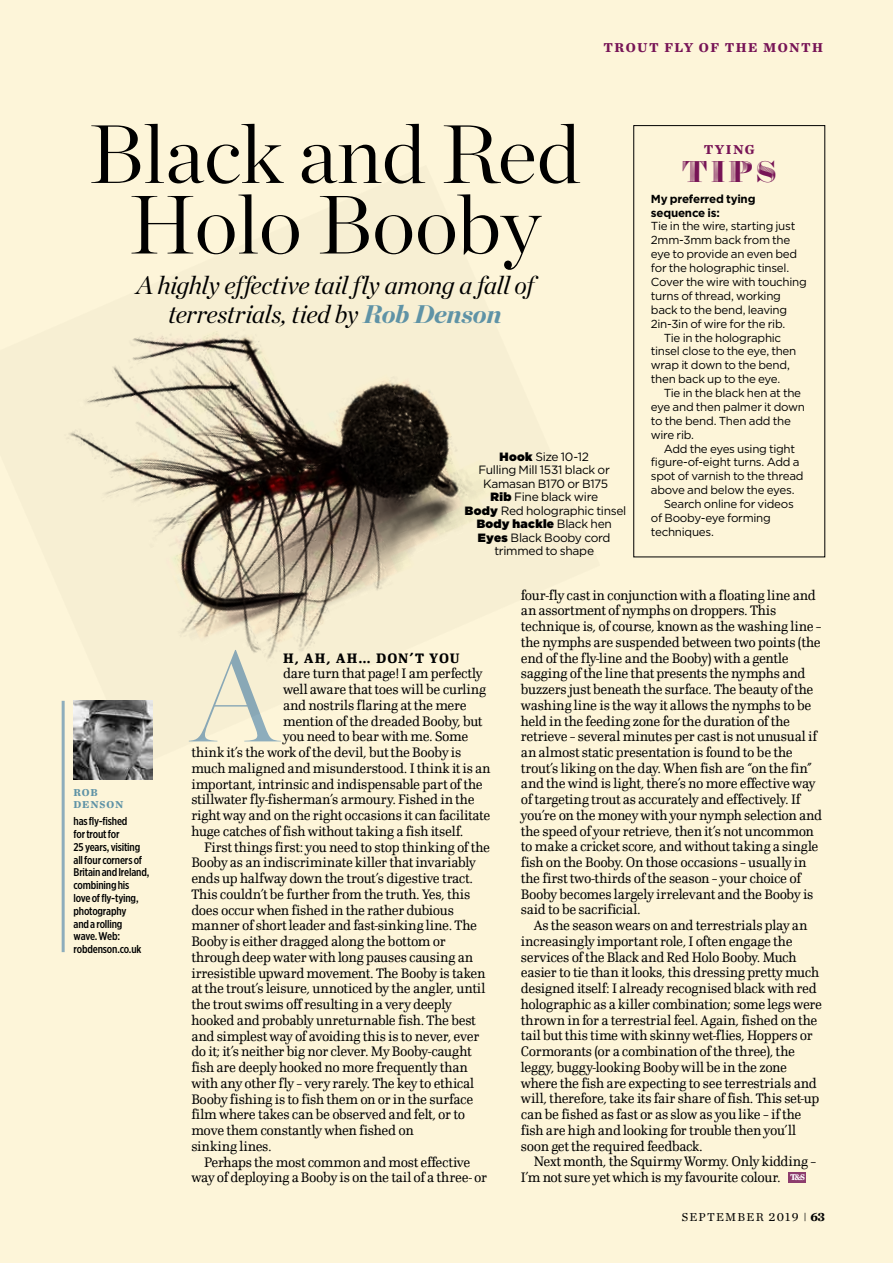
<style>
.page{position:relative;width:893px;height:1263px;background:#fdf5d9}
.page>*{position:absolute;margin:0;border:0;box-sizing:border-box;transform-origin:0 0}
.t1{font:200 127.2px "Chronicle Display";color:#8dadbc}
.t2{font:300 82.5px/70.5px "Chronicle Display";color:#000;text-align:center}
.t3{font:34.5px "Obsidian";color:#771456}
.t4{font:italic 25.5px/28.5px "Chronicle Display";letter-spacing:-.015em;color:#000;text-align:center}
.t5{font:14.25px/15.8px "Scherzo";letter-spacing:-.02em;color:#000}
.t6{font:14.25px "Scherzo";color:#000}
.t7{font:700 14.25px "Scherzo";letter-spacing:.065em;color:#000}
.t8{font:700 13.5px "Chronicle Text G1";letter-spacing:.105em;color:#771456}
.t9{font:12px/13.5px "Gotham";letter-spacing:-.025em;color:#000;text-align:center}
.t10{font:12px "Chronicle Text G1";letter-spacing:.105em;color:#000}
.t11{font:11.7px "Gotham";letter-spacing:-.025em;color:#000}
.t12{font:700 11.7px/14px "Gotham";letter-spacing:-.02em;color:#000}
.t13{font:500 11.25px/12.8px "Gotham X Narrow";letter-spacing:-.015em;color:#000}
.t14{font:700 10.5px/12px "Chronicle Text G1";color:#5f93a6}
.s1{font-weight:900;color:#5f93a6}
.s2{font-weight:900}
.s3{font-family:"Chronicle Text G1";font-weight:700;font-size:8.85px;color:#fff}
.s4{font-family:"Chronicle Text G1";font-weight:700;font-size:9px;color:#fff}
.s5{font-family:"Chronicle Text G1";font-weight:700;font-size:8.55px;color:#fff}
.s6{font-size:12.75px}
.s7{font-family:"Gotham";font-size:9px}
.s8{font-weight:700;font-size:12.75px}
</style>
<div class="page">
<div style="left:789px;top:1172px;width:17px;height:10px;background:#8d3d6e"></div>
<img style="left:74px;top:767px;width:78px;height:12px">
<hr style="left:62px;top:701px;width:3px;height:251px;background:#8dadbc">
<img style="left:61px;top:329px;width:433px;height:438px">
<p class="t8" style="left:604px;top:37px;width:221px">TROUT FLY OF THE MONTH</p>
<h2 class="t2" style="left:89px;top:113px;width:493px">Black and Red<br>Holo Booby</h2>
<h3 class="t4" style="left:136px;top:269px;width:400px">A highly effective tail fly among a fall of terrestrials, tied by <span class="s1">Rob Denson</span></h3>
<p class="t9" style="left:465px;top:450px;width:163px"><span class="s2">Hook</span> Size 10-12<br>Fulling Mill 1531 black or<br>Kamasan B170 or B175<br><span class="s2">Rib</span> Fine black wire<br><span class="s2">Body</span> Red holographic tinsel<br><span class="s2">Body hackle</span> Black hen<br><span class="s2">Eyes</span> Black Booby cord trimmed to shape</p>
<p class="t8" style="left:704px;top:138px;width:52px">TYING</p>
<h3 class="t3" style="left:682px;top:149px;width:96px">tips</h3>
<p class="t12" style="left:651px;top:191px;width:106px">My preferred tying sequence is:</p>
<p class="t11" style="left:651px;top:220px;width:146px">Tie in the wire, starting just</p>
<p class="t11" style="left:651px;top:234px;width:141px">2mm-3mm back from the</p>
<p class="t11" style="left:651px;top:248px;width:148px">eye to provide an even bed</p>
<p class="t11" style="left:651px;top:261px;width:140px">for the holographic tinsel.</p>
<p class="t11" style="left:651px;top:275px;width:157px">Cover the wire with touching</p>
<p class="t11" style="left:651px;top:289px;width:132px">turns of thread, working</p>
<p class="t11" style="left:651px;top:303px;width:138px">back to the bend, leaving</p>
<p class="t11" style="left:651px;top:317px;width:136px">2in-3in of wire for the rib.</p>
<p class="t11" style="left:664px;top:331px;width:119px">Tie in the holographic</p>
<p class="t11" style="left:651px;top:345px;width:147px">tinsel close to the eye, then</p>
<p class="t11" style="left:651px;top:359px;width:141px">wrap it down to the bend,</p>
<p class="t11" style="left:651px;top:373px;width:131px">then back up to the eye.</p>
<p class="t11" style="left:664px;top:386px;width:139px">Tie in the black hen at the</p>
<p class="t11" style="left:651px;top:400px;width:156px">eye and then palmer it down</p>
<p class="t11" style="left:651px;top:414px;width:141px">to the bend. Then add the</p>
<p class="t11" style="left:651px;top:428px;width:45px">wire rib.</p>
<p class="t11" style="left:664px;top:442px;width:133px">Add the eyes using tight</p>
<p class="t11" style="left:651px;top:456px;width:150px">figure-of-eight turns. Add a</p>
<p class="t11" style="left:651px;top:470px;width:154px">spot of varnish to the thread</p>
<p class="t11" style="left:651px;top:484px;width:145px">above and below the eyes.</p>
<p class="t11" style="left:664px;top:497px;width:132px">Search online for videos</p>
<p class="t11" style="left:651px;top:511px;width:121px">of Booby-eye forming</p>
<p class="t11" style="left:651px;top:525px;width:65px">techniques.</p>
<p class="t14" style="left:74px;top:786px;width:43px">RO B<br>DENSON</p>
<p class="t13" style="left:74px;top:815px;width:77px">has fly-fished<br>for trout for<br>25 years, visiting all four corners of<br>Britain and Ireland, combining his<br>love of fly-tying, photography<br>and a rolling<br>wave. Web: robdenson.co.uk</p>
<h1 class="t1" style="left:191px;top:600px;width:89px">A</h1>
<p class="t7" style="left:283px;top:650px;width:178px">H, AH, AH… DON’T YOU</p>
<p class="t5" style="left:283px;top:666px;width:201px">dare turn that page! I am perfectly</p>
<p class="t5" style="left:283px;top:681px;width:205px">well aware that toes will be curling</p>
<p class="t5" style="left:283px;top:697px;width:185px">and nostrils flaring at the mere</p>
<p class="t5" style="left:283px;top:713px;width:201px">mention of the dreaded Booby, but</p>
<p class="t5" style="left:283px;top:729px;width:187px">you need to bear with me. Some</p>
<p class="t5" style="left:191px;top:744px;width:271px">think it’s the work of the devil, but the Booby is</p>
<p class="t5" style="left:191px;top:760px;width:301px">much maligned and misunderstood. I think it is an</p>
<p class="t5" style="left:191px;top:776px;width:293px">important, intrinsic and indispensable part of the</p>
<p class="t5" style="left:191px;top:792px;width:285px">stillwater fly-fisherman’s armoury. Fished in the</p>
<p class="t5" style="left:191px;top:807px;width:301px">right way and on the right occasions it can facilitate</p>
<p class="t5" style="left:191px;top:823px;width:274px">huge catches of fish without taking a fish itself.</p>
<p class="t6" style="left:204px;top:839px;width:287px">First things first: you need to stop thinking of the</p>
<p class="t5" style="left:191px;top:855px;width:286px">Booby as an indiscriminate killer that invariably</p>
<p class="t5" style="left:191px;top:870px;width:283px">ends up halfway down the trout’s digestive tract.</p>
<p class="t5" style="left:191px;top:886px;width:280px">This couldn’t be further from the truth. Yes, this</p>
<p class="t5" style="left:191px;top:902px;width:264px">does occur when fished in the rather dubious</p>
<p class="t5" style="left:191px;top:918px;width:287px">manner of short leader and fast-sinking line. The</p>
<p class="t5" style="left:191px;top:933px;width:256px">Booby is either dragged along the bottom or</p>
<p class="t5" style="left:191px;top:949px;width:283px">through deep water with long pauses causing an</p>
<p class="t5" style="left:191px;top:965px;width:296px">irresistible upward movement. The Booby is taken</p>
<p class="t5" style="left:191px;top:981px;width:296px">at the trout’s leisure, unnoticed by the angler, until</p>
<p class="t5" style="left:191px;top:996px;width:262px">the trout swims off resulting in a very deeply</p>
<p class="t5" style="left:191px;top:1012px;width:286px">hooked and probably unreturnable fish. The best</p>
<p class="t5" style="left:191px;top:1028px;width:289px">and simplest way of avoiding this is to never, ever</p>
<p class="t5" style="left:191px;top:1044px;width:282px">do it; it’s neither big nor clever. My Booby-caught</p>
<p class="t5" style="left:191px;top:1059px;width:278px">fish are deeply hooked no more frequently than</p>
<p class="t5" style="left:191px;top:1075px;width:284px">with any other fly – very rarely. The key to ethical</p>
<p class="t5" style="left:191px;top:1091px;width:283px">Booby fishing is to fish them on or in the surface</p>
<p class="t5" style="left:191px;top:1107px;width:275px">film where takes can be observed and felt, or to</p>
<p class="t5" style="left:191px;top:1122px;width:224px">move them constantly when fished on</p>
<p class="t6" style="left:191px;top:1138px;width:82px">sinking lines.</p>
<p class="t5" style="left:204px;top:1154px;width:268px">Perhaps the most common and most effective</p>
<p class="t5" style="left:191px;top:1170px;width:297px">way of deploying a Booby is on the tail of a three- or</p>
<p class="t5" style="left:521px;top:587px;width:303px">four-fly cast in conjunction with a floating line and an assortment of nymphs on droppers. This technique is, of course, known as the washing line – the nymphs are suspended between two points (the end of the fly-line and the Booby) with a gentle sagging of the line that presents the nymphs and buzzers just beneath the surface. The beauty of the washing line is the way it allows the nymphs to be held in the feeding zone for the duration of the retrieve – several minutes per cast is not unusual if an almost static presentation is found to be the trout’s liking on the day. When fish are “on the fin” and the wind is light, there’s no more effective way of targeting trout as accurately and effectively. If you’re on the money with your nymph selection and the speed of your retrieve, then it’s not uncommon to make a cricket score, and without taking a single fish on the Booby. On those occasions – usually in the first two-thirds of the season – your choice of Booby becomes largely irrelevant and the Booby is said to be sacrificial.</p>
<p class="t5" style="left:521px;top:917px;width:303px;text-indent:13px">As the season wears on and terrestrials play an increasingly important role, I often engage the services of the Black and Red Holo Booby. Much easier to tie than it looks, this dressing pretty much designed itself: I already recognised black with red holographic as a killer combination; some legs were thrown in for a terrestrial feel. Again, fished on the tail but this time with skinny wet-flies, Hoppers or Cormorants (or a combination of the three), the leggy, buggy-looking Booby will be in the zone where the fish are expecting to see terrestrials and will, therefore, take its fair share of fish. This set-up can be fished as fast or as slow as you like – if the fish are high and looking for trouble then you’ll soon get the required feedback.</p>
<p class="t5" style="left:521px;top:1154px;width:297px;text-indent:13px">Next month, the Squirmy Wormy. Only kidding –<br>I’m not sure yet which is my favourite colour. <span class="s3">T</span><span class="s4">&amp;</span><span class="s5">S</span></p>
<p class="t10" style="left:682px;top:1208px;width:145px">SEPTEMBER <span class="s6">2019</span> <span class="s7">|</span> <span class="s8">63</span></p>
</div>
